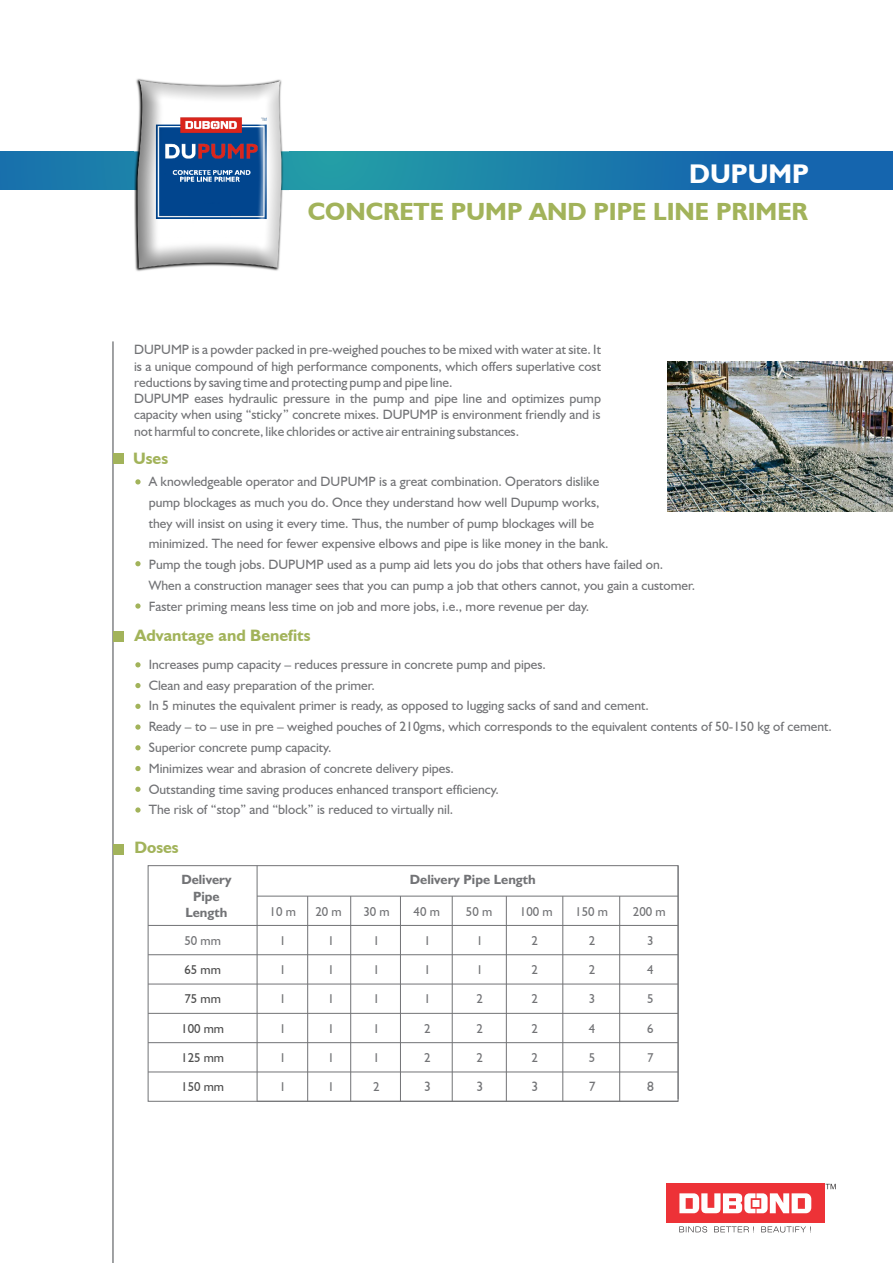
<style>
.page{position:relative;width:893px;height:1263px;background:#fff}
.page>*{position:absolute;margin:0;border:0;box-sizing:border-box;transform-origin:0 0}
.t1{font:700 27px "Humanist 521 BT";color:#fff}
.t2{font:700 24.9px "Humanist 521 BT";color:#a2b35a}
.t3{font:700 16.5px "Humanist 521 BT";color:#a2b35a}
.t4{font:13.5px/20.7px "Humanist 521 BT";color:#727376}
.t5{font:700 13.5px/16px "Humanist 521 BT";color:#727376;text-align:center}
.t6{font:12.75px "Humanist 521 BT";color:#727376}
.t7{font:12.75px "Humanist 521 BT";color:#4d4d4d}
</style>
<div class="page">
<svg style="left:0;top:152px;width:893px;height:38px;background:#1a7baa"></svg>
<div style="left:666px;top:1184px;width:159px;height:39px;background:#ed3237"></div>
<svg style="left:679px;top:1193px;width:132px;height:20px"></svg>
<svg style="left:679px;top:1226px;width:132px;height:6px"></svg>
<svg style="left:825px;top:1184px;width:11px;height:5px"></svg>
<hr style="left:112px;top:341px;width:2px;height:922px;background:#96989a">
<div style="left:113px;top:453px;width:11px;height:11px;background:#a2b35a"></div>
<div style="left:113px;top:631px;width:11px;height:11px;background:#a2b35a"></div>
<svg style="left:135px;top:704px;width:6px;height:5px"></svg>
<svg style="left:135px;top:683px;width:6px;height:5px"></svg>
<svg style="left:135px;top:662px;width:6px;height:5px"></svg>
<svg style="left:135px;top:745px;width:6px;height:5px"></svg>
<svg style="left:135px;top:724px;width:6px;height:6px"></svg>
<svg style="left:135px;top:766px;width:6px;height:5px"></svg>
<svg style="left:135px;top:479px;width:6px;height:5px"></svg>
<svg style="left:135px;top:787px;width:6px;height:5px"></svg>
<svg style="left:135px;top:807px;width:6px;height:6px"></svg>
<svg style="left:135px;top:561px;width:6px;height:5px"></svg>
<svg style="left:135px;top:603px;width:6px;height:6px"></svg>
<div style="left:113px;top:844px;width:11px;height:11px;background:#a2b35a"></div>
<div style="left:148px;top:865px;width:530px;height:237px;border:1px solid #727376"></div>
<hr style="left:257px;top:866px;width:1px;height:235px;background:#727376">
<hr style="left:257px;top:896px;width:421px;height:1px;background:#727376">
<hr style="left:148px;top:925px;width:530px;height:1px;background:#727376">
<hr style="left:148px;top:954px;width:530px;height:1px;background:#727376">
<hr style="left:148px;top:984px;width:530px;height:1px;background:#727376">
<hr style="left:148px;top:1013px;width:530px;height:1px;background:#727376">
<hr style="left:148px;top:1042px;width:530px;height:1px;background:#727376">
<hr style="left:148px;top:1071px;width:530px;height:1px;background:#727376">
<hr style="left:257px;top:1101px;width:421px;height:1px;background:#727376">
<hr style="left:307px;top:896px;width:1px;height:205px;background:#727376">
<hr style="left:350px;top:896px;width:1px;height:205px;background:#727376">
<hr style="left:400px;top:896px;width:1px;height:205px;background:#727376">
<hr style="left:452px;top:896px;width:1px;height:205px;background:#727376">
<hr style="left:506px;top:896px;width:1px;height:205px;background:#727376">
<hr style="left:562px;top:896px;width:1px;height:205px;background:#727376">
<hr style="left:619px;top:896px;width:1px;height:205px;background:#727376">
<hr style="left:678px;top:866px;width:1px;height:233px;background:#727376">
<img style="left:668px;top:361px;width:225px;height:150px">
<img style="left:134px;top:78px;width:155px;height:193px">
<h1 class="t1" style="left:689px;top:162px;width:121px">DUPUMP</h1>
<h2 class="t2" style="left:308px;top:201px;width:501px">CONCRETE PUMP AND PIPE LINE PRIMER</h2>
<p class="t4" style="left:134px;top:343px;width:468px;line-height:16.4px">DUPUMP is a powder packed in pre-weighed pouches to be mixed with water at site. It is a unique compound of high performance components, which offers superlative cost reductions by saving time and protecting pump and pipe line.<br>DUPUMP eases hydraulic pressure in the pump and pipe line and optimizes pump capacity when using “sticky” concrete mixes. DUPUMP is environment friendly and is not harmful to concrete, like chlorides or active air entraining substances.</p>
<p class="t4" style="left:149px;top:472px;width:548px">A knowledgeable operator and DUPUMP is a great combination. Operators dislike<br>pump blockages as much you do. Once they understand how well Dupump works,<br>they will insist on using it every time. Thus, the number of pump blockages will be<br>minimized. The need for fewer expensive elbows and pipe is like money in the bank.<br>Pump the tough jobs. DUPUMP used as a pump aid lets you do jobs that others have failed on.<br>When a construction manager sees that you can pump a job that others cannot, you gain a customer.<br>Faster priming means less time on job and more jobs, i.e., more revenue per day.</p>
<p class="t3" style="left:133px;top:451px;width:37px">Uses</p>
<p class="t3" style="left:134px;top:628px;width:178px">Advantage and Benefits</p>
<p class="t4" style="left:149px;top:655px;width:684px">Increases pump capacity – reduces pressure in concrete pump and pipes.<br>Clean and easy preparation of the primer.<br>In 5 minutes the equivalent primer is ready, as opposed to lugging sacks of sand and cement.<br>Ready – to – use in pre – weighed pouches of 210gms, which corresponds to the equivalent contents of 50-150 kg of cement.<br>Superior concrete pump capacity.<br>Minimizes wear and abrasion of concrete delivery pipes.<br>Outstanding time saving produces enhanced transport efficiency.<br>The risk of “stop” and “block” is reduced to virtually nil.</p>
<p class="t3" style="left:134px;top:841px;width:46px">Doses</p>
<p class="t5" style="left:181px;top:873px;width:52px">Delivery</p>
<p class="t5" style="left:410px;top:873px;width:127px">Delivery Pipe Length</p>
<p class="t5" style="left:185px;top:889px;width:44px">Pipe<br>Length</p>
<p class="t6" style="left:270px;top:906px;width:28px">10 m</p>
<p class="t6" style="left:315px;top:906px;width:28px">20 m</p>
<p class="t6" style="left:363px;top:906px;width:28px">30 m</p>
<p class="t6" style="left:414px;top:906px;width:28px">40 m</p>
<p class="t6" style="left:466px;top:906px;width:28px">50 m</p>
<p class="t6" style="left:520px;top:906px;width:34px">100 m</p>
<p class="t6" style="left:575px;top:906px;width:34px">150 m</p>
<p class="t6" style="left:633px;top:906px;width:34px">200 m</p>
<p class="t6" style="left:184px;top:935px;width:38px">50 mm</p>
<p class="t7" style="left:184px;top:964px;width:38px">65 mm</p>
<p class="t7" style="left:184px;top:993px;width:38px">75 mm</p>
<p class="t7" style="left:181px;top:1023px;width:44px">100 mm</p>
<p class="t7" style="left:181px;top:1052px;width:44px">125 mm</p>
<p class="t7" style="left:181px;top:1081px;width:44px">150 mm</p>
<p class="t6" style="left:279px;top:935px;width:8px">1</p>
<p class="t6" style="left:279px;top:964px;width:8px">1</p>
<p class="t6" style="left:279px;top:994px;width:8px">1</p>
<p class="t6" style="left:279px;top:1023px;width:8px">1</p>
<p class="t6" style="left:279px;top:1052px;width:8px">1</p>
<p class="t6" style="left:279px;top:1082px;width:8px">1</p>
<p class="t6" style="left:328px;top:935px;width:8px">1</p>
<p class="t6" style="left:328px;top:964px;width:8px">1</p>
<p class="t6" style="left:328px;top:994px;width:8px">1</p>
<p class="t6" style="left:328px;top:1023px;width:8px">1</p>
<p class="t6" style="left:328px;top:1052px;width:8px">1</p>
<p class="t6" style="left:328px;top:1082px;width:8px">1</p>
<p class="t6" style="left:373px;top:935px;width:8px">1</p>
<p class="t6" style="left:373px;top:964px;width:8px">1</p>
<p class="t6" style="left:373px;top:994px;width:8px">1</p>
<p class="t6" style="left:373px;top:1023px;width:8px">1</p>
<p class="t6" style="left:373px;top:1052px;width:8px">1</p>
<p class="t6" style="left:373px;top:1082px;width:8px">2</p>
<p class="t6" style="left:424px;top:935px;width:8px">1</p>
<p class="t6" style="left:424px;top:964px;width:8px">1</p>
<p class="t6" style="left:424px;top:993px;width:8px">1</p>
<p class="t6" style="left:424px;top:1023px;width:8px">2</p>
<p class="t6" style="left:424px;top:1052px;width:8px">2</p>
<p class="t4" style="left:424px;top:1077px;width:8px">3</p>
<p class="t6" style="left:476px;top:935px;width:8px">1</p>
<p class="t6" style="left:476px;top:964px;width:8px">1</p>
<p class="t6" style="left:476px;top:993px;width:8px">2</p>
<p class="t6" style="left:476px;top:1023px;width:8px">2</p>
<p class="t6" style="left:476px;top:1052px;width:8px">2</p>
<p class="t4" style="left:476px;top:1077px;width:8px">3</p>
<p class="t6" style="left:532px;top:935px;width:8px">2</p>
<p class="t6" style="left:532px;top:964px;width:8px">2</p>
<p class="t6" style="left:532px;top:993px;width:8px">2</p>
<p class="t6" style="left:532px;top:1023px;width:8px">2</p>
<p class="t6" style="left:532px;top:1052px;width:8px">2</p>
<p class="t4" style="left:532px;top:1077px;width:8px">3</p>
<p class="t6" style="left:589px;top:935px;width:8px">2</p>
<p class="t6" style="left:589px;top:964px;width:8px">2</p>
<p class="t6" style="left:589px;top:993px;width:8px">3</p>
<p class="t6" style="left:589px;top:1023px;width:8px">4</p>
<p class="t6" style="left:589px;top:1052px;width:8px">5</p>
<p class="t4" style="left:589px;top:1077px;width:8px">7</p>
<p class="t6" style="left:647px;top:935px;width:8px">3</p>
<p class="t6" style="left:647px;top:964px;width:8px">4</p>
<p class="t6" style="left:647px;top:993px;width:8px">5</p>
<p class="t6" style="left:647px;top:1023px;width:8px">6</p>
<p class="t6" style="left:647px;top:1052px;width:8px">7</p>
<p class="t4" style="left:647px;top:1077px;width:8px">8</p>
</div>
